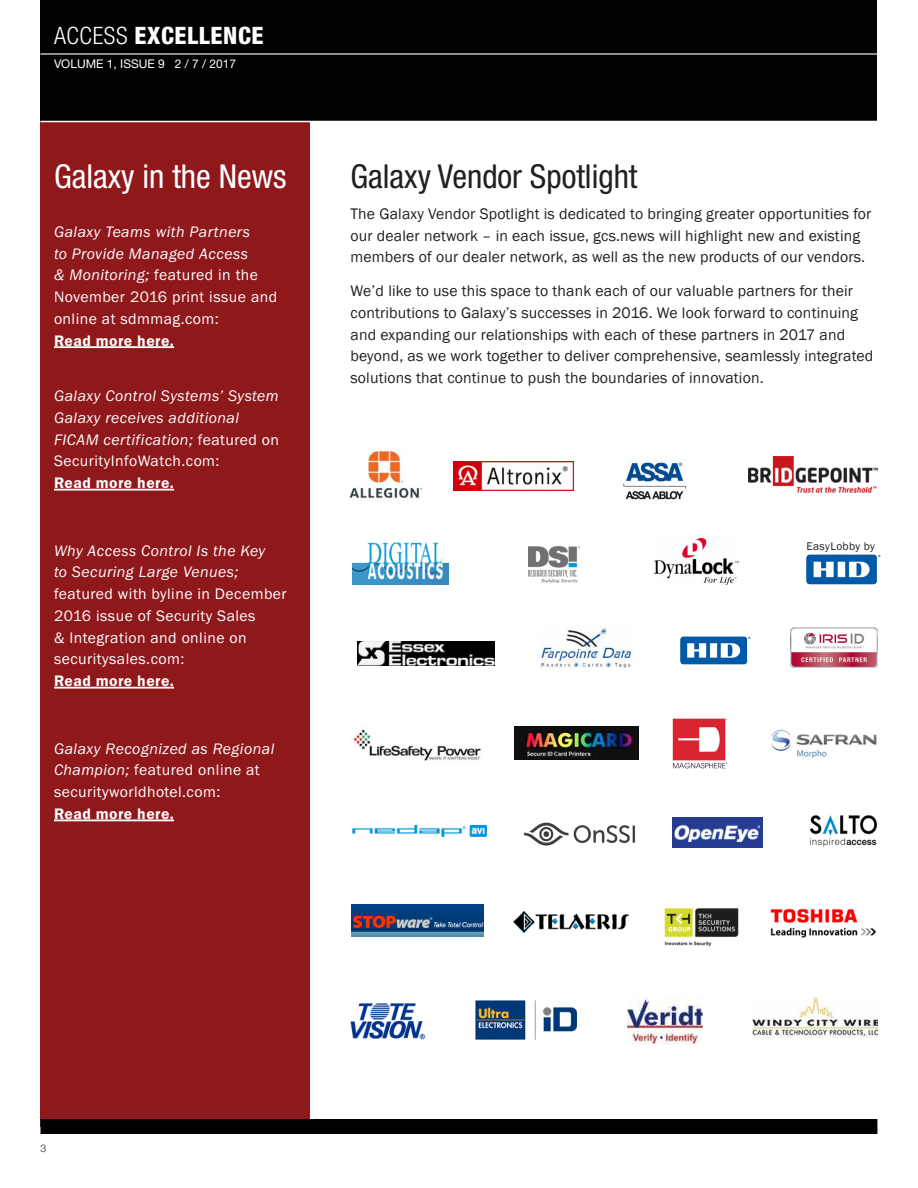
<style>
.page{position:relative;width:918px;height:1188px;background:#fff}
.page>*{position:absolute;margin:0;border:0;box-sizing:border-box;transform-origin:0 0}
.HEADS_Paragraph_Styl{font:condensed 33px "Helvetica Neue";color:#231f20}
.HEADS_Paragraph_Styl-2{font:condensed 33px "Helvetica Neue";color:#fff}
.t1{font:800 condensed 24px "Helvetica Neue";letter-spacing:.025em;color:#fff}
.HEADS_Paragraph_Styl-3{font:15.75px/21.8px "Franklin Gothic";letter-spacing:.01em;color:#231f20}
.BODY_COPY{font:italic 15.75px/21.8px "Franklin Gothic Itc T";letter-spacing:.03em;color:#fff}
.BODY_COPY-2{font:15.75px/21.8px "Franklin Gothic Itc T";letter-spacing:.03em;color:#fff}
.t2{font:12px "Helvetica Neue";color:#fff}
.BODY_COPY-3{font:11.4px "Franklin Gothic";letter-spacing:.03em;color:#231f20}
.t3{font:300 10.5px "Helvetica Neue";color:#231f20}
.s1{font-weight:300}
.s2{font-style:normal}
.s3{font-weight:600;font-style:normal}
.s4{font-style:italic}
.s5{font-weight:600}
</style>
<div class="page">
<div style="left:40px;top:108px;width:270px;height:1018px;background:#8f181b"></div>
<div style="left:40px;top:0;width:837px;height:122px;background:#010101"></div>
<hr style="left:40px;top:53px;width:837px;height:2px;background:#bcbdc0">
<hr style="left:40px;top:121px;width:837px;height:1px;background:#fff">
<div style="left:40px;top:1119px;width:837px;height:15px;background:#010101"></div>
<img style="left:350px;top:449px;width:72px;height:52px">
<img style="left:453px;top:462px;width:120px;height:28px">
<img style="left:748px;top:457px;width:129px;height:35px">
<img style="left:353px;top:542px;width:96px;height:42px">
<img style="left:528px;top:546px;width:53px;height:37px">
<img style="left:654px;top:538px;width:85px;height:46px">
<img style="left:357px;top:642px;width:137px;height:23px">
<img style="left:539px;top:626px;width:94px;height:42px">
<img style="left:807px;top:555px;width:73px;height:29px">
<img style="left:680px;top:636px;width:70px;height:28px">
<img style="left:791px;top:627px;width:86px;height:41px">
<img style="left:351px;top:729px;width:130px;height:32px">
<img style="left:514px;top:726px;width:125px;height:34px">
<img style="left:672px;top:718px;width:56px;height:51px">
<img style="left:771px;top:729px;width:106px;height:30px">
<img style="left:353px;top:826px;width:133px;height:11px">
<img style="left:523px;top:822px;width:113px;height:24px">
<img style="left:673px;top:817px;width:90px;height:31px">
<img style="left:809px;top:815px;width:69px;height:32px">
<img style="left:351px;top:905px;width:133px;height:32px">
<img style="left:664px;top:908px;width:75px;height:39px">
<img style="left:771px;top:908px;width:105px;height:30px">
<img style="left:351px;top:1003px;width:74px;height:36px">
<img style="left:475px;top:1001px;width:102px;height:39px">
<img style="left:514px;top:912px;width:115px;height:21px">
<img style="left:627px;top:998px;width:76px;height:47px">
<img style="left:753px;top:998px;width:124px;height:39px">
<hr style="left:54px;top:346px;width:120px;height:2px;background:#fff">
<hr style="left:54px;top:489px;width:120px;height:2px;background:#fff">
<hr style="left:54px;top:687px;width:120px;height:2px;background:#fff">
<hr style="left:54px;top:819px;width:120px;height:2px;background:#fff">
<img style="left:623px;top:461px;width:63px;height:39px">
<h2 class="t1" style="left:54px;top:21px;width:211px"><span class="s1">ACCESS</span> EXCELLENCE</h2>
<p class="t2" style="left:54px;top:57px;width:184px">VOLUME 1, ISSUE 9 2 / 7 / 2017</p>
<p class="HEADS_Paragraph_Styl-2" style="left:54px;top:157px;width:234px">Galaxy in the News</p>
<p class="BODY_COPY" style="left:54px;top:220px;width:225px">Galaxy Teams with Partners<br>to Provide Managed Access<br>&amp; Monitoring; <span class="s2">featured in the<br>November 2016 print issue and online at sdmmag.com:<br></span><span class="s3">Read more here.</span></p>
<p class="BODY_COPY" style="left:54px;top:385px;width:227px">Galaxy Control Systems’ System<br>Galaxy receives additional<br>FICAM certification; <span class="s2">featured on<br>SecurityInfoWatch.com:<br></span><span class="s3">Read more here.</span></p>
<p class="BODY_COPY-2" style="left:54px;top:539px;width:234px"><span class="s4">Why Access Control Is the Key<br>to Securing Large Venues; </span>featured with byline in December<br>2016 issue of Security Sales<br>&amp; Integration and online on securitysales.com:<br><span class="s5">Read more here.</span></p>
<p class="BODY_COPY-2" style="left:54px;top:737px;width:222px"><span class="s4">Galaxy Recognized as Regional<br>Champion;</span> featured online at securityworldhotel.com:<br><span class="s5">Read more here.</span></p>
<p class="HEADS_Paragraph_Styl" style="left:351px;top:157px;width:289px">Galaxy Vendor Spotlight</p>
<p class="HEADS_Paragraph_Styl-3" style="left:351px;top:203px;width:522px">The Galaxy Vendor Spotlight is dedicated to bringing greater opportunities for our dealer network – in each issue, gcs.news will highlight new and existing members of our dealer network, as well as the new products of our vendors.</p>
<p class="HEADS_Paragraph_Styl-3" style="left:351px;top:280px;width:524px">We’d like to use this space to thank each of our valuable partners for their contributions to Galaxy’s successes in 2016. We look forward to continuing and expanding our relationships with each of these partners in 2017 and beyond, as we work together to deliver comprehensive, seamlessly integrated solutions that continue to push the boundaries of innovation.</p>
<p class="BODY_COPY-3" style="left:807px;top:539px;width:70px">EasyLobby by</p>
<p class="t3" style="left:40px;top:1142px;width:7px">3</p>
</div>
